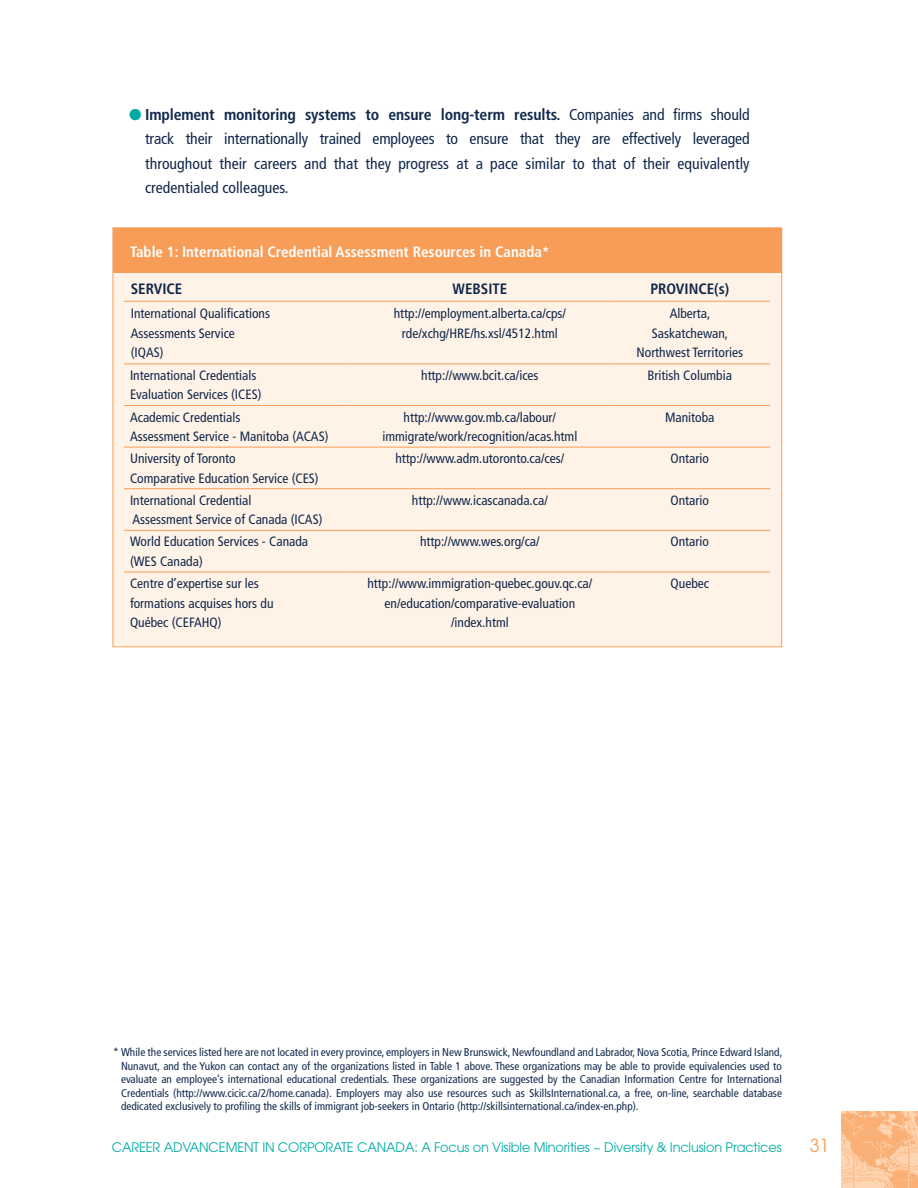
<style>
.page{position:relative;width:918px;height:1188px;background:#fff}
.page>*{position:absolute;margin:0;border:0;box-sizing:border-box;transform-origin:0 0}
.t1{font:18px "Avant Garde";color:#f89d57}
.t2{font:condensed 15.75px/24.5px "Frutiger";color:#10284b;text-align:justify}
.t3{font:700 condensed 15px "Frutiger";color:#fff}
.t4{font:700 condensed 15px "Frutiger";color:#10284b}
.t5{font:condensed 13.5px/19.5px "Frutiger";color:#10284b}
.t6{font:13.2px "Avant Garde";letter-spacing:-.01em;color:#00aaa6}
.t7{font:condensed 11.25px/13.5px "Frutiger";color:#10284b;text-align:justify}
.s1{color:#00aaa6}
.s2{font-weight:700}
</style>
<div class="page">
<img style="left:841px;top:1111px;width:77px;height:77px">
<div style="left:113px;top:227px;width:669px;height:420px;background:#fff2e7;border:1px solid #f89d57"></div>
<div style="left:113px;top:228px;width:669px;height:45px;background:#f89d57"></div>
<hr style="left:124px;top:301px;width:226px;height:1px;background:#f89d57">
<hr style="left:350px;top:301px;width:259px;height:1px;background:#f89d57">
<hr style="left:609px;top:301px;width:161px;height:1px;background:#f89d57">
<hr style="left:124px;top:364px;width:226px;height:1px;background:#f89d57">
<hr style="left:350px;top:364px;width:259px;height:1px;background:#f89d57">
<hr style="left:609px;top:364px;width:161px;height:1px;background:#f89d57">
<hr style="left:124px;top:405px;width:226px;height:1px;background:#f89d57">
<hr style="left:350px;top:405px;width:259px;height:1px;background:#f89d57">
<hr style="left:609px;top:405px;width:161px;height:1px;background:#f89d57">
<hr style="left:124px;top:447px;width:226px;height:1px;background:#f89d57">
<hr style="left:350px;top:447px;width:259px;height:1px;background:#f89d57">
<hr style="left:609px;top:447px;width:161px;height:1px;background:#f89d57">
<hr style="left:124px;top:488px;width:226px;height:1px;background:#f89d57">
<hr style="left:350px;top:488px;width:259px;height:1px;background:#f89d57">
<hr style="left:609px;top:488px;width:161px;height:1px;background:#f89d57">
<hr style="left:124px;top:530px;width:226px;height:1px;background:#f89d57">
<hr style="left:350px;top:530px;width:259px;height:1px;background:#f89d57">
<hr style="left:609px;top:530px;width:161px;height:1px;background:#f89d57">
<hr style="left:124px;top:572px;width:226px;height:1px;background:#f89d57">
<hr style="left:350px;top:572px;width:259px;height:1px;background:#f89d57">
<hr style="left:609px;top:572px;width:161px;height:1px;background:#f89d57">
<p class="t2" style="left:145px;top:102px;width:606px;text-indent:-16px"><span class="s1">●</span> <span class="s2">Implement monitoring systems to ensure long-term results.</span> Companies and firms should track their internationally trained employees to ensure that they are effectively leveraged throughout their careers and that they progress at a pace similar to that of their equivalently credentialed colleagues.</p>
<p class="t3" style="left:130px;top:243px;width:421px">Table 1: International Credential Assessment Resources in Canada*</p>
<p class="t4" style="left:131px;top:280px;width:16px">Service</p>
<p class="t4" style="left:453px;top:280px;width:21px">Website</p>
<p class="t4" style="left:650px;top:280px;width:17px">Province</p>
<p class="t4" style="left:714px;top:280px;width:16px">(s)</p>
<p class="t5" style="left:131px;top:304px;width:141px">International Qualifications<br>Assessments Service (IQAS)</p>
<p class="t5" style="left:394px;top:304px;width:174px;text-align:center">http://employment.alberta.ca/cps/ rde/xchg/hre/hs.xsl/4512.html</p>
<p class="t5" style="left:637px;top:304px;width:108px;text-align:center">Alberta,<br>Saskatchewan,<br>Northwest Territories</p>
<p class="t5" style="left:130px;top:366px;width:133px">International Credentials<br>Evaluation Services (ICES)</p>
<p class="t5" style="left:421px;top:366px;width:119px">http://www.bcit.ca/ices</p>
<p class="t5" style="left:648px;top:366px;width:86px">British Columbia</p>
<p class="t5" style="left:130px;top:407px;width:200px">Academic Credentials<br>Assessment Service - Manitoba (ACAS)</p>
<p class="t5" style="left:382px;top:407px;width:196px;text-align:center">http://www.gov.mb.ca/labour/ immigrate/work/recognition/acas.html</p>
<p class="t5" style="left:665px;top:407px;width:51px">Manitoba</p>
<p class="t5" style="left:130px;top:449px;width:190px">University of Toronto<br>Comparative Education Service (CES)</p>
<p class="t5" style="left:395px;top:449px;width:170px">http://www.adm.utoronto.ca/ces/</p>
<p class="t5" style="left:671px;top:449px;width:40px">Ontario</p>
<p class="t5" style="left:130px;top:490px;width:194px">International Credential<br>Assessment Service of Canada (ICAS)</p>
<p class="t5" style="left:412px;top:490px;width:137px">http://www.icascanada.ca/</p>
<p class="t5" style="left:671px;top:490px;width:40px">Ontario</p>
<p class="t5" style="left:130px;top:532px;width:180px">World Education Services - Canada (WES Canada)</p>
<p class="t5" style="left:420px;top:532px;width:121px">http://www.wes.org/ca/</p>
<p class="t5" style="left:671px;top:532px;width:40px">Ontario</p>
<p class="t5" style="left:130px;top:574px;width:145px">Centre d’expertise sur les formations acquises hors du<br>Québec (CEFAHQ)</p>
<p class="t5" style="left:367px;top:574px;width:226px;text-align:center">http://www.immigration-quebec.gouv.qc.ca/ en/education/comparative-evaluation /index.html</p>
<p class="t5" style="left:671px;top:574px;width:40px">Quebec</p>
<p class="t7" style="left:121px;top:1046px;width:663px;text-indent:-8px">* While the services listed here are not located in every province, employers in New Brunswick, Newfoundland and Labrador, Nova Scotia, Prince Edward Island, Nunavut, and the Yukon can contact any of the organizations listed in Table 1 above. These organizations may be able to provide equivalencies used to evaluate an employee’s international educational credentials. These organizations are suggested by the Canadian Information Centre for International Credentials (http://www.cicic.ca/2/home.canada). Employers may also use resources such as SkillsInternational.ca, a free, on-line, searchable database dedicated exclusively to profiling the skills of immigrant job-seekers in Ontario (http://skillsinternational.ca/index-en.php).</p>
<p class="t6" style="left:112px;top:1139px;width:672px">CAREER ADVANCEMENT IN CORPORATE CANADA: A Focus on Visible Minorities ~ Diversity &amp; Inclusion Practices</p>
<h1 class="t1" style="left:810px;top:1135px;width:21px">31</h1>
</div>
